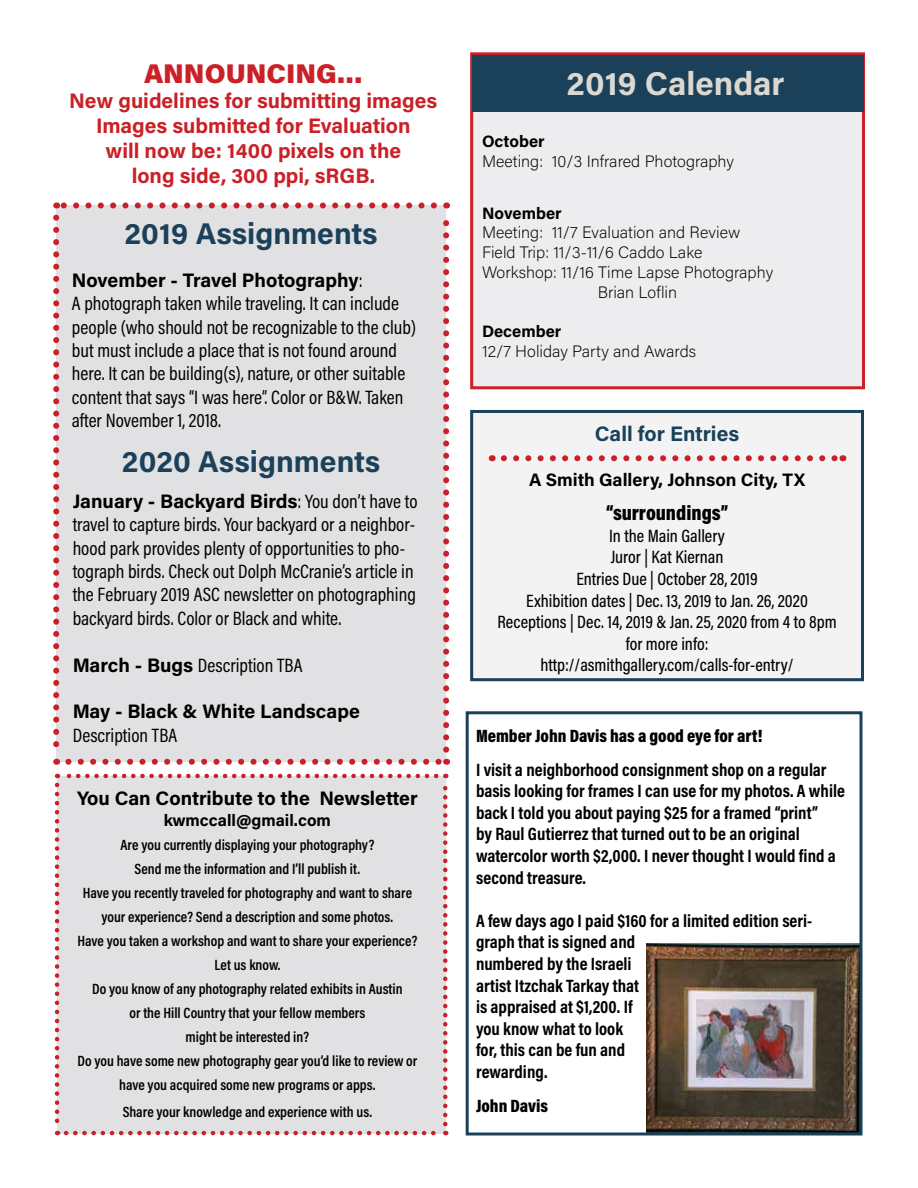
<style>
.page{position:relative;width:918px;height:1188px;background:#fff}
.page>*{position:absolute;margin:0;border:0;box-sizing:border-box;transform-origin:0 0}
.t1{font:700 33px "Acumin Pro";color:#dbd8d2}
.t2{font:700 30px "Acumin Pro";color:#1b415a}
.t3{font:900 27px "Acumin Pro";color:#ca2027}
.t4{font:700 21px/25.2px "Acumin Pro";color:#ca2027;text-align:center}
.t5{font:900 21px "Acumin Pro Cond";color:#000}
.t6{font:700 21px "Acumin Pro";letter-spacing:-.005em;color:#1b415a}
.t7{font:19.5px/23.4px "Acumin Pro Cond";color:#000}
.t8{font:700 19.5px "Acumin Pro";letter-spacing:-.005em;color:#000}
.t9{font:700 18px/21.6px "Acumin Pro Cond";color:#000}
.t10{font:500 18px/21.6px "Acumin Pro Cond";color:#000;text-align:center}
.t11{font:900 18px "Acumin Pro Cond";color:#000}
.t12{font:700 18px "Acumin Pro";color:#000}
.t13{font:200 16.5px "Acumin Pro";color:#000}
.t14{font:700 16.5px "Acumin Pro";color:#000}
.t15{font:600 15px/24px "Acumin Pro Cond";color:#000;text-align:center}
.s1{font-family:"Acumin Pro Cond";font-weight:400}
.s2{font-family:"Acumin Pro";font-weight:700}
</style>
<div class="page">
<div style="left:470px;top:52px;width:395px;height:337px;background:#edecee;border:3px solid #ca2027"></div>
<div style="left:472px;top:55px;width:392px;height:57px;background:#1b415a"></div>
<div style="left:56px;top:206px;width:390px;height:556px;background:#e1e0e2"></div>
<svg style="left:68px;top:759px;width:372px;height:6px"></svg>
<svg style="left:53px;top:218px;width:6px;height:547px"></svg>
<svg style="left:443px;top:202px;width:6px;height:548px"></svg>
<svg style="left:56px;top:202px;width:378px;height:6px"></svg>
<div style="left:57px;top:776px;width:388px;height:357px;background:#e1e0e2"></div>
<svg style="left:55px;top:785px;width:4px;height:350px"></svg>
<svg style="left:66px;top:1131px;width:380px;height:4px"></svg>
<svg style="left:443px;top:774px;width:5px;height:350px"></svg>
<svg style="left:57px;top:774px;width:379px;height:4px"></svg>
<div style="left:470px;top:410px;width:394px;height:271px;background:#f3f3f4;border:3px solid #1b415a"></div>
<svg style="left:504px;top:455px;width:332px;height:6px"></svg>
<img style="left:646px;top:944px;width:212px;height:188px">
<div style="left:466px;top:711px;width:396px;height:425px;border:3px solid #1b415a"></div>
<h3 class="t3" style="left:144px;top:54px;width:220px">ANNOUNCING…</h3>
<p class="t4" style="left:69px;top:87px;width:370px">New guidelines for submitting images<br>Images submitted for Evaluation<br>will now be: 1400 pixels on the<br>long side, 300 ppi, sRGB.</p>
<h2 class="t2" style="left:125px;top:212px;width:255px">2019 Assignments</h2>
<p class="t8" style="left:72px;top:266px;width:292px">November - Travel Photography<span class="s1">:</span></p>
<p class="t7" style="left:72px;top:291px;width:346px">A photograph taken while traveling. It can include people (who should not be recognizable to the club) but must include a place that is not found around here. It can be building(s), nature, or other suitable content that says “I was here”. Color or B&amp;W. Taken after November 1, 2018.</p>
<h2 class="t2" style="left:122px;top:440px;width:260px">2020 Assignments</h2>
<p class="t8" style="left:73px;top:487px;width:346px">January - Backyard Birds<span class="s1">: You don’t have to</span></p>
<p class="t7" style="left:73px;top:512px;width:345px">travel to capture birds. Your backyard or a neighbor&shy;hood park provides plenty of opportunities to pho&shy;tograph birds. Check out Dolph McCranie’s article in the February 2019 ASC newsletter on photographing backyard birds. Color or Black and white.</p>
<p class="t7" style="left:73px;top:653px;width:231px"><span class="s2">March - Bugs</span> Description TBA</p>
<p class="t8" style="left:73px;top:698px;width:289px">May - Black &amp; White Landscape</p>
<p class="t7" style="left:73px;top:723px;width:106px">Description TBA</p>
<p class="t8" style="left:77px;top:784px;width:342px">You Can Contribute to the Newsletter</p>
<p class="t14" style="left:164px;top:808px;width:169px">kwmccall@gmail.com</p>
<p class="t15" style="left:77px;top:832px;width:341px">Are you currently displaying your photography?<br>Send me the information and I’ll publish it.<br>Have you recently traveled for photography and want to share your experience? Send a description and some photos.<br>Have you taken a workshop and want to share your experience?<br>Let us know.<br>Do you know of any photography related exhibits in Austin<br>or the Hill Country that your fellow members<br>might be interested in?<br>Do you have some new photography gear you’d like to review or have you acquired some new programs or apps.</p>
<p class="t15" style="left:123px;top:1099px;width:251px">Share your knowledge and experience with us.</p>
<h1 class="t1" style="left:567px;top:60px;width:220px">2019 Calendar</h1>
<p class="t14" style="left:482px;top:130px;width:64px">October</p>
<p class="t13" style="left:482px;top:150px;width:254px">Meeting: 10/3 Infrared Photography</p>
<p class="t14" style="left:482px;top:201px;width:81px">November</p>
<p class="t13" style="left:482px;top:221px;width:260px">Meeting: 11/7 Evaluation and Review</p>
<p class="t13" style="left:482px;top:241px;width:222px">Field Trip: 11/3-11/6 Caddo Lake</p>
<p class="t13" style="left:482px;top:261px;width:293px">Workshop: 11/16 Time Lapse Photography</p>
<p class="t13" style="left:598px;top:281px;width:81px">Brian Loflin</p>
<p class="t14" style="left:482px;top:320px;width:81px">December</p>
<p class="t13" style="left:482px;top:340px;width:216px">12/7 Holiday Party and Awards</p>
<p class="t6" style="left:595px;top:419px;width:146px">Call for Entries</p>
<p class="t12" style="left:529px;top:467px;width:277px">A Smith Gallery, Johnson City, TX</p>
<p class="t5" style="left:606px;top:499px;width:124px">“surroundings”</p>
<p class="t10" style="left:497px;top:524px;width:341px">In the Main Gallery<br>Juror | Kat Kiernan<br>Entries Due | October 28, 2019<br>Exhibition dates | Dec. 13, 2019 to Jan. 26, 2020<br>Receptions | Dec. 14, 2019 &amp; Jan. 25, 2020 from 4 to 8pm for more info: http://asmithgallery.com/calls-for-entry/</p>
<p class="t11" style="left:476px;top:724px;width:288px">Member John Davis has a good eye for art!</p>
<p class="t9" style="left:476px;top:758px;width:370px">I visit a neighborhood consignment shop on a regular basis looking for frames I can use for my photos. A while back I told you about paying $25 for a framed “print”<br>by Raul Gutierrez that turned out to be an original watercolor worth $2,000. I never thought I would find a second treasure.</p>
<p class="t9" style="left:476px;top:909px;width:338px">A few days ago I paid $160 for a limited edition seri&shy;graph that is signed and<br>numbered by the Israeli<br>artist Itzchak Tarkay that<br>is appraised at $1,200. If<br>you know what to look<br>for, this can be fun and<br>rewarding.</p>
<p class="t11" style="left:476px;top:1094px;width:74px">John Davis</p>
</div>
